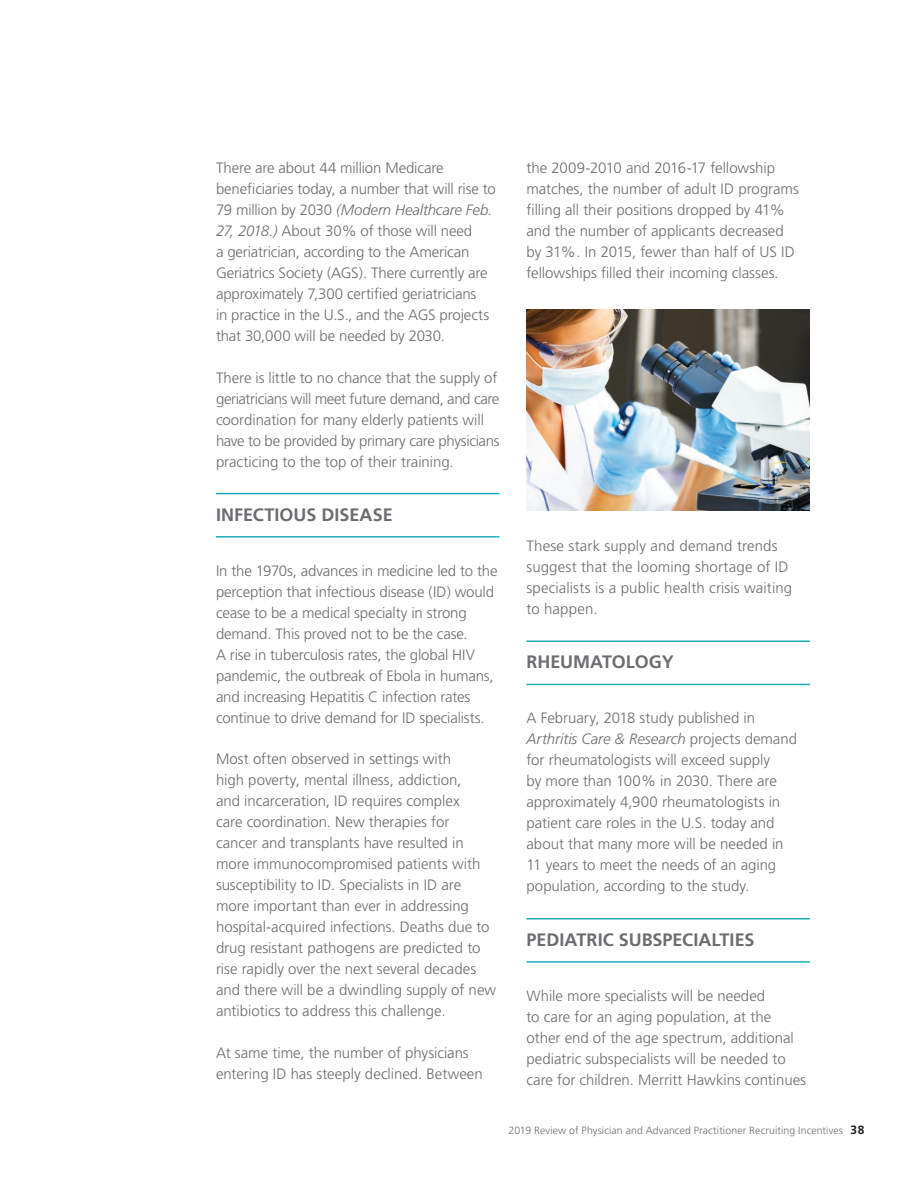
<style>
.page{position:relative;width:918px;height:1188px;background:#fff}
.page>*{position:absolute;margin:0;border:0;box-sizing:border-box;transform-origin:0 0}
.t1{font:700 18px "Frutiger";color:#6c6d70}
.t2{font:300 15px/21px "Frutiger";letter-spacing:-.005em;color:#6c6d70}
.t3{font:300 10.5px "Frutiger";letter-spacing:.01em;color:#6c6d70}
.s1{font-style:italic}
.s2{font-weight:700;font-size:12px;color:#231f20}
</style>
<div class="page">
<hr style="left:526px;top:684px;width:284px;height:1px;background:#1faebb">
<hr style="left:526px;top:961px;width:284px;height:2px;background:#1faebb">
<hr style="left:216px;top:536px;width:284px;height:2px;background:#1faebb">
<hr style="left:526px;top:640px;width:284px;height:2px;background:#1faebb">
<hr style="left:526px;top:918px;width:284px;height:2px;background:#1faebb">
<hr style="left:216px;top:493px;width:284px;height:1px;background:#1faebb">
<img style="left:526px;top:309px;width:284px;height:202px">
<p class="t2" style="left:216px;top:158px;width:281px">There are about 44 million Medicare beneficiaries today, a number that will rise to 79 million by 2030 <span class="s1">(Modern Healthcare Feb.<br>27, 2018.)</span> About 30% of those will need<br>a geriatrician, according to the American Geriatrics Society (AGS). There currently are approximately 7,300 certified geriatricians<br>in practice in the U.S., and the AGS projects that 30,000 will be needed by 2030.</p>
<p class="t2" style="left:216px;top:367px;width:285px">There is little to no chance that the supply of geriatricians will meet future demand, and care coordination for many elderly patients will have to be provided by primary care physicians practicing to the top of their training.</p>
<p class="t1" style="left:216px;top:504px;width:178px">INFECTIOUS DISEASE</p>
<p class="t2" style="left:216px;top:561px;width:283px">In the 1970s, advances in medicine led to the perception that infectious disease (ID) would cease to be a medical specialty in strong demand. This proved not to be the case.<br>A rise in tuberculosis rates, the global HIV pandemic, the outbreak of Ebola in humans, and increasing Hepatitis C infection rates continue to drive demand for ID specialists.</p>
<p class="t2" style="left:216px;top:749px;width:282px">Most often observed in settings with<br>high poverty, mental illness, addiction,<br>and incarceration, ID requires complex<br>care coordination. New therapies for<br>cancer and transplants have resulted in more immunocompromised patients with susceptibility to ID. Specialists in ID are more important than ever in addressing hospital-acquired infections. Deaths due to drug resistant pathogens are predicted to rise rapidly over the next several decades and there will be a dwindling supply of new antibiotics to address this challenge.</p>
<p class="t2" style="left:216px;top:1042px;width:268px">At same time, the number of physicians entering ID has steeply declined. Between</p>
<p class="t2" style="left:526px;top:158px;width:274px">the 2009-2010 and 2016-17 fellowship matches, the number of adult ID programs filling all their positions dropped by 41% and the number of applicants decreased by 31%. In 2015, fewer than half of US ID fellowships filled their incoming classes.</p>
<p class="t2" style="left:526px;top:535px;width:267px">These stark supply and demand trends suggest that the looming shortage of ID specialists is a public health crisis waiting to happen.</p>
<p class="t1" style="left:526px;top:651px;width:149px">RHEUMATOLOGY</p>
<p class="t2" style="left:526px;top:708px;width:272px">A February, 2018 study published in <span class="s1">Arthritis Care &amp; Research</span> projects demand for rheumatologists will exceed supply<br>by more than 100% in 2030. There are approximately 4,900 rheumatologists in patient care roles in the U.S. today and about that many more will be needed in 11 years to meet the needs of an aging population, according to the study.</p>
<p class="t1" style="left:526px;top:929px;width:229px">PEDIATRIC SUBSPECIALTIES</p>
<p class="t2" style="left:526px;top:985px;width:281px">While more specialists will be needed<br>to care for an aging population, at the other end of the age spectrum, additional pediatric subspecialists will be needed to care for children. Merritt Hawkins continues</p>
<p class="t3" style="left:509px;top:1124px;width:357px">2019 Review of Physician and Advanced Practitioner Recruiting Incentives <span class="s2">38</span></p>
</div>
